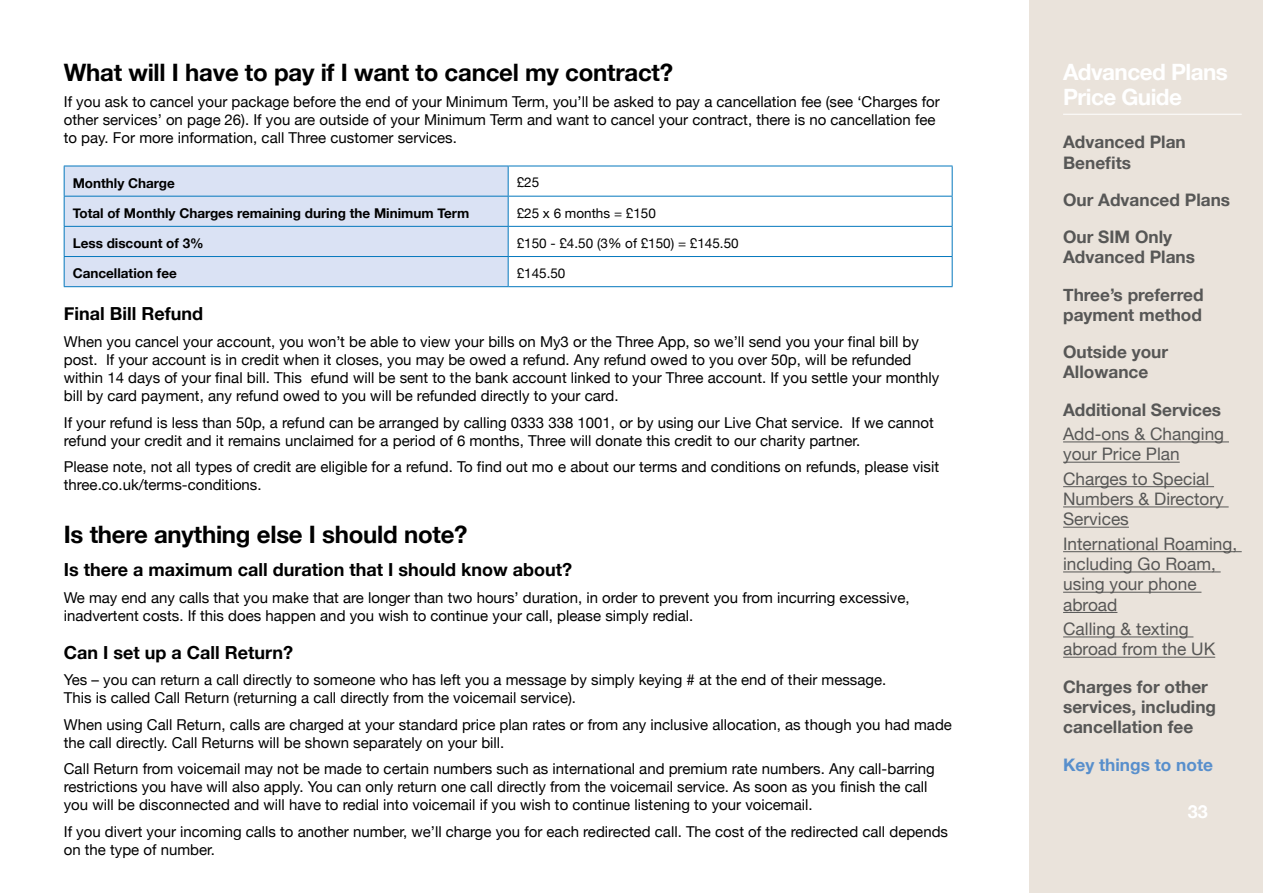
<style>
.page{position:relative;width:1263px;height:893px;background:#fff}
.page>*{position:absolute;margin:0;border:0;box-sizing:border-box;transform-origin:0 0}
.t1{font:700 24px "Helvetica Neue";letter-spacing:-.01em;color:#000}
.t2{font:700 22.5px/25.5px "Helvetica Neue";letter-spacing:-.025em;color:#fff}
.t3{font:700 18px "Helvetica Neue";color:#000}
.t4{font:700 18px "Helvetica Neue";color:#fff}
.t5{font:700 17.25px/37.2px "Helvetica Neue";color:#575756}
.t6{font:17.25px/20.2px "Helvetica Neue";color:#575756}
.t7{font:700 17.25px "Helvetica Neue";color:#588fcc}
.t8{font:15px/18px "Helvetica Neue";color:#000}
.t9{font:700 13.5px "Helvetica Neue";color:#000}
.t10{font:13.5px "Helvetica Neue";color:#000}
</style>
<div class="page">
<div style="left:1029px;top:0;width:234px;height:893px;background:#eae3db"></div>
<hr style="left:1063px;top:114px;width:179px;height:1px;background:#fff">
<hr style="left:1063px;top:441px;width:166px;height:1px;background:#575756">
<hr style="left:1063px;top:462px;width:117px;height:1px;background:#575756">
<hr style="left:1063px;top:486px;width:151px;height:1px;background:#575756">
<hr style="left:1063px;top:506px;width:166px;height:1px;background:#575756">
<hr style="left:1063px;top:527px;width:66px;height:1px;background:#575756">
<hr style="left:1063px;top:551px;width:179px;height:1px;background:#575756">
<hr style="left:1063px;top:571px;width:158px;height:1px;background:#575756">
<hr style="left:1063px;top:592px;width:138px;height:1px;background:#575756">
<hr style="left:1063px;top:612px;width:54px;height:1px;background:#575756">
<hr style="left:1063px;top:636px;width:130px;height:1px;background:#575756">
<hr style="left:1063px;top:657px;width:152px;height:1px;background:#575756">
<div style="left:65px;top:167px;width:443px;height:119px;background:#dae2f4"></div>
<svg style="left:509px;top:167px;width:443px;height:119px"></svg>
<hr style="left:64px;top:166px;width:1px;height:30px;background:#0578bd">
<svg style="left:64px;top:197px;width:1px;height:89px"></svg>
<hr style="left:508px;top:166px;width:1px;height:30px;background:#0578bd">
<svg style="left:508px;top:197px;width:1px;height:89px"></svg>
<hr style="left:952px;top:166px;width:1px;height:30px;background:#0578bd">
<svg style="left:952px;top:197px;width:1px;height:89px"></svg>
<hr style="left:64px;top:166px;width:444px;height:1px;background:#0578bd">
<hr style="left:64px;top:196px;width:444px;height:1px;background:#0578bd">
<hr style="left:64px;top:226px;width:444px;height:1px;background:#0578bd">
<hr style="left:64px;top:256px;width:444px;height:1px;background:#0578bd">
<hr style="left:64px;top:286px;width:444px;height:1px;background:#0578bd">
<hr style="left:508px;top:166px;width:444px;height:1px;background:#0578bd">
<hr style="left:508px;top:196px;width:444px;height:1px;background:#0578bd">
<hr style="left:508px;top:226px;width:444px;height:1px;background:#0578bd">
<hr style="left:508px;top:256px;width:444px;height:1px;background:#0578bd">
<hr style="left:508px;top:286px;width:444px;height:1px;background:#0578bd">
<h1 class="t1" style="left:64px;top:54px;width:611px">What will I have to pay if I want to cancel my contract?</h1>
<p class="t8" style="left:64px;top:94px;width:877px">If you ask to cancel your package before the end of your Minimum Term, you’ll be asked to pay a cancellation fee (see ‘Charges for other services’ on page 26). If you are outside of your Minimum Term and want to cancel your contract, there is no cancellation fee to pay. For more information, call Three customer services.</p>
<p class="t9" style="left:73px;top:172px;width:104px">Monthly Charge</p>
<p class="t10" style="left:517px;top:173px;width:24px">£25</p>
<p class="t9" style="left:73px;top:202px;width:398px">Total of Monthly Charges remaining during the Minimum Term</p>
<p class="t10" style="left:517px;top:203px;width:141px">£25 x 6 months = £150</p>
<p class="t9" style="left:73px;top:233px;width:133px">Less discount of 3%</p>
<p class="t10" style="left:517px;top:233px;width:223px">£150 - £4.50 (3% of £150) = £145.50</p>
<p class="t9" style="left:73px;top:263px;width:106px">Cancellation fee</p>
<p class="t10" style="left:517px;top:263px;width:50px">£145.50</p>
<p class="t3" style="left:64px;top:300px;width:141px">Final Bill Refund</p>
<p class="t8" style="left:64px;top:334px;width:877px">When you cancel your account, you won’t be able to view your bills on My3 or the Three App, so we’ll send you your final bill by post. If your account is in credit when it closes, you may be owed a refund. Any refund owed to you over 50p, will be refunded within 14 days of your final bill. This efund will be sent to the bank account linked to your Three account. If you settle your monthly bill by card payment, any refund owed to you will be refunded directly to your card.</p>
<p class="t8" style="left:64px;top:414px;width:871px">If your refund is less than 50p, a refund can be arranged by calling 0333 338 1001, or by using our Live Chat service. If we cannot refund your credit and it remains unclaimed for a period of 6 months, Three will donate this credit to our charity partner.</p>
<p class="t8" style="left:64px;top:459px;width:877px">Please note, not all types of credit are eligible for a refund. To find out mo e about our terms and conditions on refunds, please visit three.co.uk/terms-conditions.</p>
<h1 class="t1" style="left:64px;top:515px;width:405px">Is there anything else I should note?</h1>
<p class="t3" style="left:64px;top:556px;width:510px">Is there a maximum call duration that I should know about?</p>
<p class="t8" style="left:64px;top:589px;width:847px">We may end any calls that you make that are longer than two hours’ duration, in order to prevent you from incurring excessive, inadvertent costs. If this does happen and you wish to continue your call, please simply redial.</p>
<p class="t3" style="left:64px;top:638px;width:231px">Can I set up a Call Return?</p>
<p class="t8" style="left:64px;top:672px;width:824px">Yes – you can return a call directly to someone who has left you a message by simply keying # at the end of their message.<br>This is called Call Return (returning a call directly from the voicemail service).</p>
<p class="t8" style="left:64px;top:716px;width:890px">When using Call Return, calls are charged at your standard price plan rates or from any inclusive allocation, as though you had made the call directly. Call Returns will be shown separately on your bill.</p>
<p class="t8" style="left:64px;top:761px;width:872px">Call Return from voicemail may not be made to certain numbers such as international and premium rate numbers. Any call-barring restrictions you have will also apply. You can only return one call directly from the voicemail service. As soon as you finish the call you will be disconnected and will have to redial into voicemail if you wish to continue listening to your voicemail.</p>
<p class="t8" style="left:64px;top:823px;width:886px">If you divert your incoming calls to another number, we’ll charge you for each redirected call. The cost of the redirected call depends on the type of number.</p>
<h2 class="t2" style="left:1063px;top:60px;width:166px">Advanced Plans<br>Price Guide</h2>
<p class="t5" style="left:1063px;top:133px;width:124px;line-height:20.2px">Advanced Plan<br>Benefits</p>
<p class="t5" style="left:1063px;top:182px;width:169px">Our Advanced Plans<br>Our SIM Only</p>
<p class="t5" style="left:1063px;top:239px;width:142px">Advanced Plans<br>Three’s preferred</p>
<p class="t5" style="left:1063px;top:297px;width:140px">payment method<br>Outside your</p>
<p class="t5" style="left:1063px;top:354px;width:160px">Allowance<br>Additional Services</p>
<p class="t6" style="left:1063px;top:425px;width:163px">Add-ons &amp; Changing your Price Plan</p>
<p class="t6" style="left:1063px;top:470px;width:162px">Charges to Special<br>Numbers &amp; Directory<br>Services</p>
<p class="t6" style="left:1063px;top:535px;width:176px">International Roaming, including Go Roam, using your phone abroad</p>
<p class="t6" style="left:1063px;top:620px;width:154px">Calling &amp; texting abroad from the UK</p>
<p class="t5" style="left:1063px;top:677px;width:154px;line-height:20.2px">Charges for other services, including cancellation fee</p>
<p class="t7" style="left:1063px;top:751px;width:151px">Key things to note</p>
<p class="t4" style="left:1188px;top:797px;width:22px">33</p>
</div>
